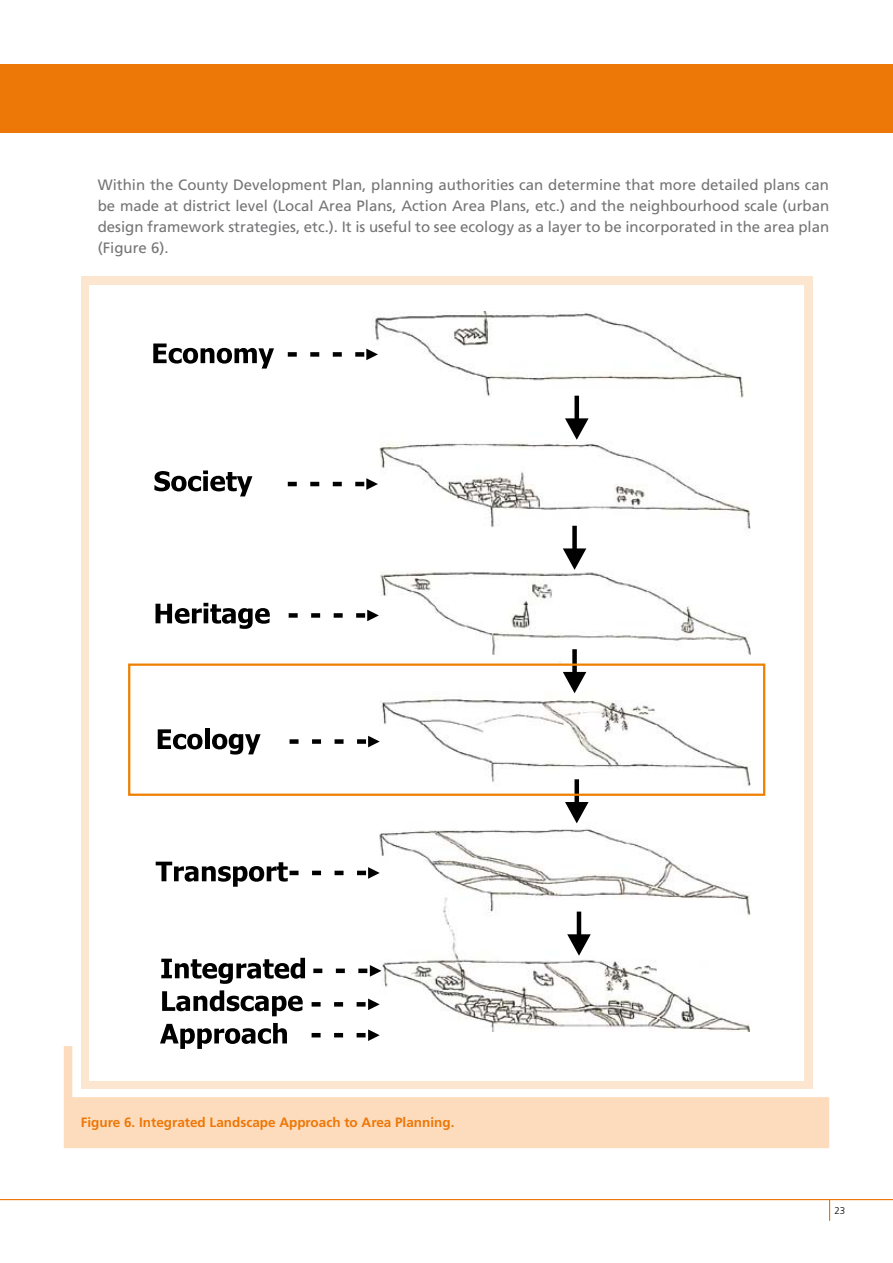
<style>
.page{position:relative;width:893px;height:1263px;background:#fff}
.page>*{position:absolute;margin:0;border:0;box-sizing:border-box;transform-origin:0 0}
.t1{font:15px/21px "Frutiger";color:#757476;text-align:justify}
.t2{font:700 13.5px "Frutiger";color:#ed7707}
.t3{font:300 9.75px "Frutiger";color:#000}
</style>
<div class="page">
<svg style="left:64px;top:1046px;width:765px;height:102px;fill:#fcdcbd"></svg>
<hr style="left:0;top:1199px;width:893px;height:1px;background:#ed7707">
<div style="left:0;top:64px;width:893px;height:69px;background:#ed7707"></div>
<svg style="left:829px;top:1200px;width:1px;height:20px"></svg>
<div style="left:81px;top:276px;width:731px;height:813px;background:#fde6cf"></div>
<div style="left:90px;top:285px;width:714px;height:795px;background:#fff"></div>
<img style="left:372px;top:312px;width:379px;height:720px">
<svg style="left:154px;top:470px;width:98px;height:26px"></svg>
<svg style="left:156px;top:603px;width:114px;height:26px"></svg>
<svg style="left:161px;top:958px;width:144px;height:26px"></svg>
<svg style="left:162px;top:990px;width:141px;height:26px"></svg>
<svg style="left:160px;top:1023px;width:127px;height:26px"></svg>
<svg style="left:158px;top:729px;width:44px;height:20px"></svg>
<div style="left:205px;top:728px;width:5px;height:21px;background:#000"></div>
<svg style="left:212px;top:734px;width:49px;height:20px"></svg>
<svg style="left:153px;top:343px;width:121px;height:26px"></svg>
<hr style="left:577px;top:911px;width:4px;height:25px;background:#000">
<svg style="left:567px;top:934px;width:24px;height:22px"></svg>
<div style="left:574px;top:779px;width:5px;height:25px;background:#000"></div>
<svg style="left:565px;top:802px;width:24px;height:21px"></svg>
<div style="left:572px;top:649px;width:5px;height:25px;background:#000"></div>
<svg style="left:563px;top:672px;width:23px;height:21px"></svg>
<div style="left:572px;top:526px;width:5px;height:24px;background:#000"></div>
<svg style="left:563px;top:548px;width:23px;height:22px"></svg>
<div style="left:574px;top:396px;width:5px;height:24px;background:#000"></div>
<svg style="left:565px;top:418px;width:24px;height:22px"></svg>
<svg style="left:288px;top:349px;width:90px;height:11px"></svg>
<svg style="left:312px;top:998px;width:68px;height:12px"></svg>
<svg style="left:156px;top:862px;width:224px;height:25px"></svg>
<svg style="left:290px;top:736px;width:90px;height:11px"></svg>
<svg style="left:289px;top:610px;width:90px;height:11px"></svg>
<svg style="left:288px;top:478px;width:90px;height:12px"></svg>
<svg style="left:312px;top:1029px;width:68px;height:12px"></svg>
<svg style="left:313px;top:965px;width:68px;height:12px"></svg>
<div style="left:128px;top:663px;width:637px;height:133px;border:2px solid #ee7f00"></div>
<p class="t1" style="left:98px;top:175px;width:733px">Within the County Development Plan, planning authorities can determine that more detailed plans can be made at district level (Local Area Plans, Action Area Plans, etc.) and the neighbourhood scale (urban design framework strategies, etc.). It is useful to see ecology as a layer to be incorporated in the area plan (Figure 6).</p>
<p class="t2" style="left:81px;top:1114px;width:375px">Figure 6. Integrated Landscape Approach to Area Planning.</p>
<p class="t3" style="left:834px;top:1205px;width:6px">23</p>
</div>
